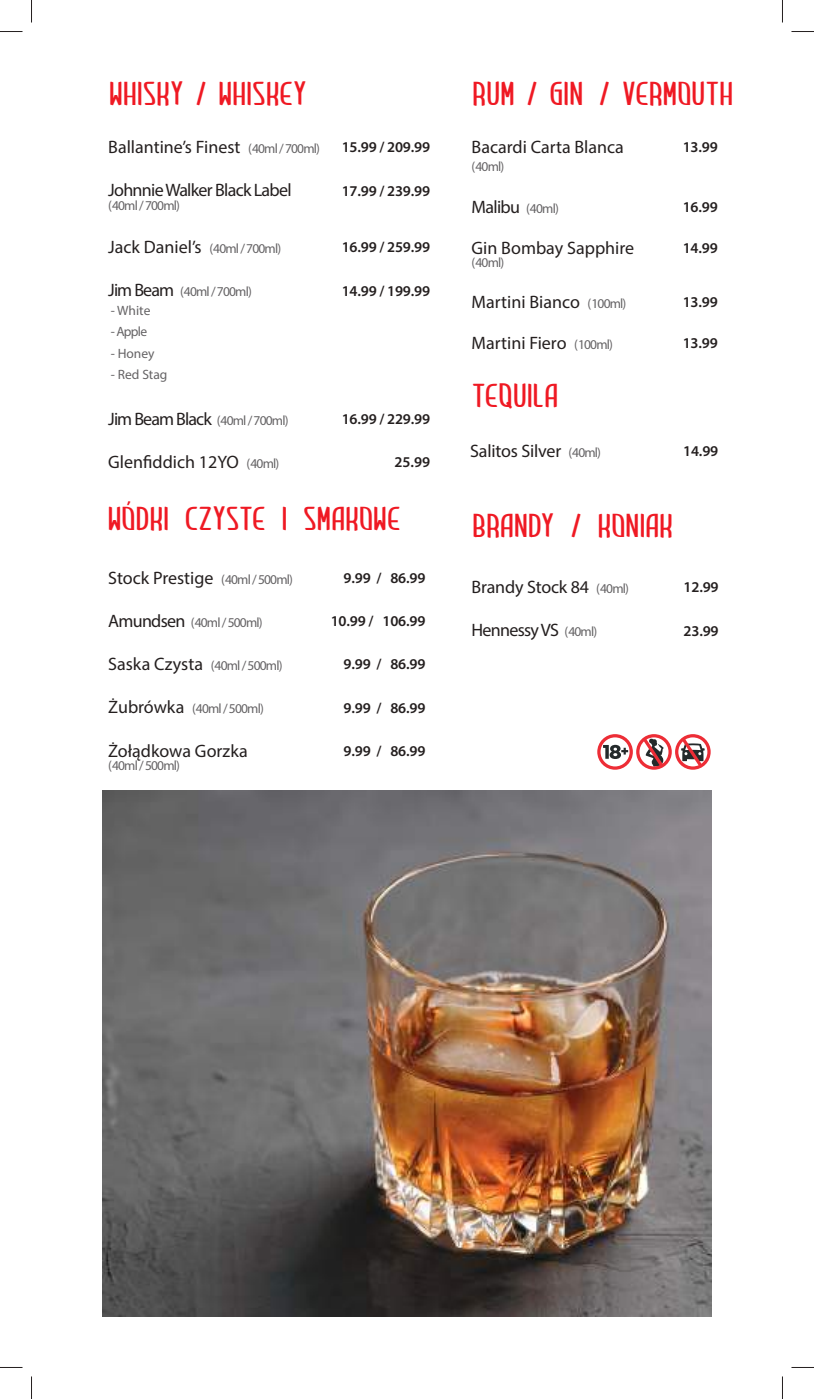
<style>
.page{position:relative;width:814px;height:1399px;background:#fff}
.page>*{position:absolute;margin:0;border:0;box-sizing:border-box;transform-origin:0 0}
.t1{font:33px "Clip Condensed";letter-spacing:.025em;color:#ef1923}
.t2{font:18px "Myriad Pro";color:#241f1f}
.t3{font:18px "Myriad Pro";letter-spacing:-.04em;color:#241f1f}
.t4{font:18px "Myriad Pro";letter-spacing:-.05em;color:#241f1f}
.t5{font:600 15px "Myriad Pro";letter-spacing:-.01em;color:#241f1f}
.t6{font:13.5px "Myriad Pro";letter-spacing:-.06em;color:#656365}
.s1{font-size:13.5px;color:#656365}
.s2{font-size:18px;color:#241f1f}
</style>
<div class="page">
<img style="left:102px;top:790px;width:609px;height:526px">
<svg style="left:672px;top:731px;width:41px;height:41px"></svg>
<svg style="left:597px;top:734px;width:113px;height:35px"></svg>
<svg style="left:0;top:31px;width:22px;height:1px"></svg>
<svg style="left:791px;top:31px;width:22px;height:1px"></svg>
<svg style="left:31px;top:0;width:1px;height:22px"></svg>
<svg style="left:31px;top:1376px;width:1px;height:22px"></svg>
<svg style="left:782px;top:0;width:1px;height:22px"></svg>
<svg style="left:782px;top:1376px;width:1px;height:22px"></svg>
<h1 class="t1" style="left:108px;top:76px;width:198px">WHISKY / WHISKEY</h1>
<p class="t2" style="left:108px;top:136px;width:213px">Ballantine’s Finest <span class="s1">(40ml / 700ml)</span></p>
<p class="t5" style="left:342px;top:138px;width:90px">15.99 / 209.99</p>
<p class="t3" style="left:108px;top:179px;width:185px">Johnnie Walker Black Label</p>
<p class="t6" style="left:108px;top:197px;width:73px">(40ml / 700ml)</p>
<p class="t5" style="left:342px;top:181px;width:90px">17.99 / 239.99</p>
<p class="t2" style="left:108px;top:236px;width:174px">Jack Daniel’s <span class="s1">(40ml / 700ml)</span></p>
<p class="t5" style="left:342px;top:238px;width:90px">16.99 / 259.99</p>
<p class="t6" style="left:108px;top:283px;width:145px"><span class="s2">Jim Beam</span> (40ml / 700ml)</p>
<p class="t5" style="left:342px;top:281px;width:90px">14.99 / 199.99</p>
<p class="t6" style="left:111px;top:302px;width:41px">- White</p>
<p class="t6" style="left:111px;top:323px;width:38px">- Apple</p>
<p class="t6" style="left:111px;top:345px;width:45px">- Honey</p>
<p class="t6" style="left:111px;top:366px;width:58px">- Red Stag</p>
<p class="t4" style="left:108px;top:407px;width:182px">Jim Beam Black <span class="s1">(40ml / 700ml)</span></p>
<p class="t5" style="left:342px;top:409px;width:90px">16.99 / 229.99</p>
<p class="t2" style="left:108px;top:451px;width:172px">Glenfiddich 12YO <span class="s1">(40ml)</span></p>
<p class="t5" style="left:394px;top:453px;width:37px">25.99</p>
<h1 class="t1" style="left:107px;top:501px;width:294px">WÓDKI CZYSTE I SMAKOWE</h1>
<p class="t2" style="left:108px;top:566px;width:186px">Stock Prestige <span class="s1">(40ml / 500ml)</span></p>
<p class="t5" style="left:343px;top:568px;width:83px">9.99 / 86.99</p>
<p class="t6" style="left:108px;top:614px;width:156px"><span class="s2">Amundsen</span> (40ml / 500ml)</p>
<p class="t5" style="left:331px;top:611px;width:96px">10.99 / 106.99</p>
<p class="t6" style="left:108px;top:657px;width:176px"><span class="s2">Saska Czysta</span> (40ml / 500ml)</p>
<p class="t5" style="left:343px;top:654px;width:83px">9.99 / 86.99</p>
<p class="t6" style="left:108px;top:700px;width:157px"><span class="s2">Żubrówka</span> (40ml / 500ml)</p>
<p class="t5" style="left:343px;top:698px;width:83px">9.99 / 86.99</p>
<p class="t2" style="left:108px;top:739px;width:141px">Żołądkowa Gorzka</p>
<p class="t6" style="left:108px;top:757px;width:73px">(40ml / 500ml)</p>
<p class="t5" style="left:343px;top:741px;width:83px">9.99 / 86.99</p>
<h1 class="t1" style="left:471px;top:76px;width:261px">RUM / GIN / VERMOUTH</h1>
<p class="t2" style="left:471px;top:136px;width:154px">Bacardi Carta Blanca</p>
<p class="t6" style="left:471px;top:158px;width:34px">(40ml)</p>
<p class="t5" style="left:682px;top:138px;width:37px">13.99</p>
<p class="t2" style="left:471px;top:196px;width:89px">Malibu <span class="s1">(40ml)</span></p>
<p class="t5" style="left:682px;top:197px;width:37px">16.99</p>
<p class="t2" style="left:471px;top:236px;width:164px">Gin Bombay Sapphire</p>
<p class="t6" style="left:471px;top:254px;width:34px">(40ml)</p>
<p class="t5" style="left:682px;top:238px;width:37px">14.99</p>
<p class="t2" style="left:471px;top:291px;width:156px">Martini Bianco <span class="s1">(100ml)</span></p>
<p class="t5" style="left:682px;top:293px;width:37px">13.99</p>
<p class="t2" style="left:471px;top:332px;width:143px">Martini Fiero <span class="s1">(100ml)</span></p>
<p class="t5" style="left:682px;top:333px;width:37px">13.99</p>
<h1 class="t1" style="left:471px;top:378px;width:87px">TEQUILA</h1>
<p class="t2" style="left:470px;top:440px;width:132px">Salitos Silver <span class="s1">(40ml)</span></p>
<p class="t5" style="left:683px;top:441px;width:37px">14.99</p>
<h1 class="t1" style="left:471px;top:508px;width:201px">BRANDY / KONIAK</h1>
<p class="t2" style="left:471px;top:576px;width:159px">Brandy Stock 84 <span class="s1">(40ml)</span></p>
<p class="t5" style="left:683px;top:577px;width:37px">12.99</p>
<p class="t3" style="left:471px;top:619px;width:127px">Hennessy VS <span class="s1">(40ml)</span></p>
<p class="t5" style="left:683px;top:621px;width:37px">23.99</p>
</div>
